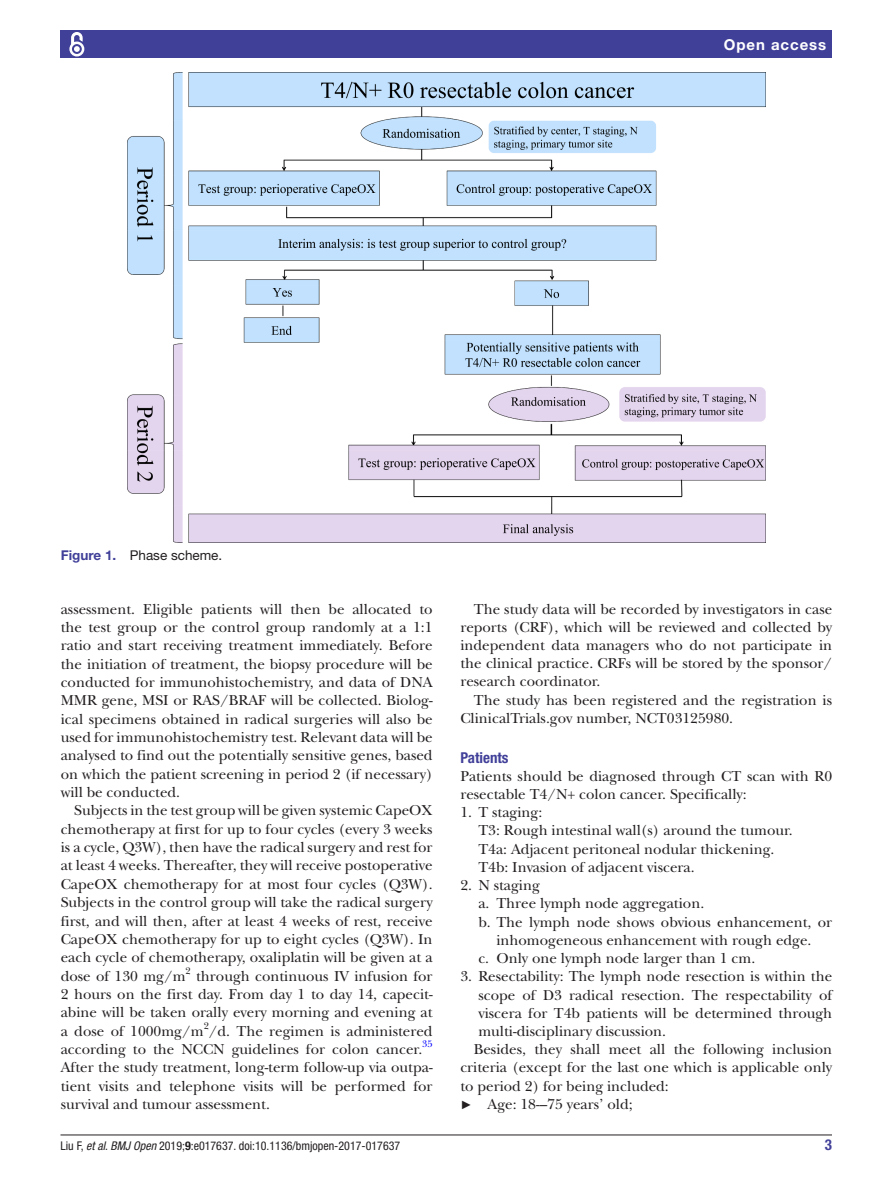
<style>
.page{position:relative;width:893px;height:1191px;background:#fff}
.page>*{position:absolute;margin:0;border:0;box-sizing:border-box;transform-origin:0 0}
.t1{font:15px/18.3px "New Baskerville";color:#231f20;text-align:justify}
.t2{font:700 15px "Helvetica Neue LT Std";letter-spacing:.065em;color:#fff}
.t3{font:700 condensed 15px "Helvetica Neue LT Std";color:#414099}
.t4{font:13.5px "Helvetica Neue LT Std";color:#231f20}
.t5{font:condensed 12px "Helvetica Neue LT Std";color:#231f20}
.t6{font:9.9px "New Baskerville";color:#00f}
.t7{font:9.9px "New Baskerville";color:#231f20}
.s1{font-weight:700;color:#414099}
.s2{font-family:"Arial";font-size:12px}
.s3{font-style:italic}
.s4{font-weight:700}
</style>
<div class="page">
<hr style="left:61px;top:1134px;width:771px;height:1px;background:#231f20">
<div style="left:61px;top:31px;width:771px;height:27px;background:#414099"></div>
<svg style="left:69px;top:32px;width:16px;height:25px"></svg>
<img style="left:127px;top:73px;width:638px;height:469px">
<p class="t2" style="left:724px;top:35px;width:104px">Open access</p>
<p class="t4" style="left:61px;top:547px;width:163px"><span class="s1">Figure 1.</span> Phase scheme.</p>
<p class="t1" style="left:61px;top:599px;width:373px">assessment. Eligible patients will then be allocated to the test group or the control group randomly at a 1:1 ratio and start receiving treatment immediately. Before the initiation of treatment, the biopsy procedure will be conducted for immunohistochemistry, and data of DNA MMR gene, MSI or RAS/BRAF will be collected. Biolog&shy;ical specimens obtained in radical surgeries will also be used for immunohistochemistry test. Relevant data will be analysed to find out the potentially sensitive genes, based on which the patient screening in period 2 (if necessary) will be conducted.</p>
<p class="t1" style="left:61px;top:801px;width:373px;text-indent:14px">Subjects in the test group will be given systemic CapeOX chemotherapy at first for up to four cycles (every 3 weeks is a cycle, Q3W), then have the radical surgery and rest for at least 4 weeks. Thereafter, they will receive postoperative CapeOX chemotherapy for at most four cycles (Q3W).<br>Subjects in the control group will take the radical surgery first, and will then, after at least 4 weeks of rest, receive CapeOX chemotherapy for up to eight cycles (Q3W). In each cycle of chemotherapy, oxaliplatin will be given at a dose of 130 mg/m<sup>2</sup> through continuous IV infusion for 2 hours on the first day. From day 1 to day 14, capecit&shy;abine will be taken orally every morning and evening at a dose of 1000mg/m /d. The regimen is administered</p>
<p class="t7" style="left:204px;top:1020px;width:7px">2</p>
<p class="t1" style="left:61px;top:1040px;width:363px">according to the NCCN guidelines for colon cancer.</p>
<p class="t6" style="left:422px;top:1038px;width:12px">35</p>
<p class="t1" style="left:61px;top:1058px;width:373px">After the study treatment, long-term follow-up via outpa&shy;tient visits and telephone visits will be performed for survival and tumour assessment.</p>
<p class="t1" style="left:460px;top:599px;width:373px;text-indent:14px">The study data will be recorded by investigators in case reports (CRF), which will be reviewed and collected by independent data managers who do not participate in the clinical practice. CRFs will be stored by the sponsor/ research coordinator.</p>
<p class="t1" style="left:460px;top:691px;width:373px;text-indent:14px">The study has been registered and the registration is<br>ClinicalTrials.gov number, NCT03125980.</p>
<p class="t3" style="left:460px;top:748px;width:50px">Patients</p>
<p class="t1" style="left:460px;top:767px;width:373px">Patients should be diagnosed through CT scan with R0 resectable T4/N+ colon cancer. Specifically:</p>
<p class="t1" style="left:478px;top:803px;width:316px;text-align:left;text-indent:-18px">1. T staging:<br>T3: Rough intestinal wall(s) around the tumour.<br>T4a: Adjacent peritoneal nodular thickening.<br>T4b: Invasion of adjacent viscera.</p>
<p class="t1" style="left:460px;top:876px;width:81px">2. N staging</p>
<p class="t1" style="left:478px;top:894px;width:227px">a. Three lymph node aggregation.</p>
<p class="t1" style="left:478px;top:912px;width:355px">b. The lymph node shows obvious enhancement, or</p>
<p class="t1" style="left:496px;top:931px;width:317px">inhomogeneous enhancement with rough edge.</p>
<p class="t1" style="left:478px;top:949px;width:278px">c. Only one lymph node larger than 1 cm.</p>
<p class="t1" style="left:460px;top:967px;width:373px">3. Resectability: The lymph node resection is within the</p>
<p class="t1" style="left:478px;top:985px;width:355px">scope of D3 radical resection. The respectability of</p>
<p class="t1" style="left:478px;top:1003px;width:355px">viscera for T4b patients will be determined through</p>
<p class="t1" style="left:478px;top:1022px;width:189px">multi-disciplinary discussion.</p>
<p class="t1" style="left:474px;top:1040px;width:360px">Besides, they shall meet all the following inclusion</p>
<p class="t1" style="left:460px;top:1058px;width:373px">criteria (except for the last one which is applicable only</p>
<p class="t1" style="left:460px;top:1076px;width:210px">to period 2) for being included:</p>
<p class="t1" style="left:460px;top:1095px;width:174px"><span class="s2">►</span> Age: 18-–75 years’ old;</p>
<p class="t5" style="left:61px;top:1138px;width:341px">Liu F, <span class="s3">et al</span>. <span class="s3">BMJ Open</span> 2019;<span class="s4">9</span>:e017637. doi:10.1136/bmjopen-2017-017637</p>
<p class="t3" style="left:825px;top:1135px;width:9px">3</p>
</div>
